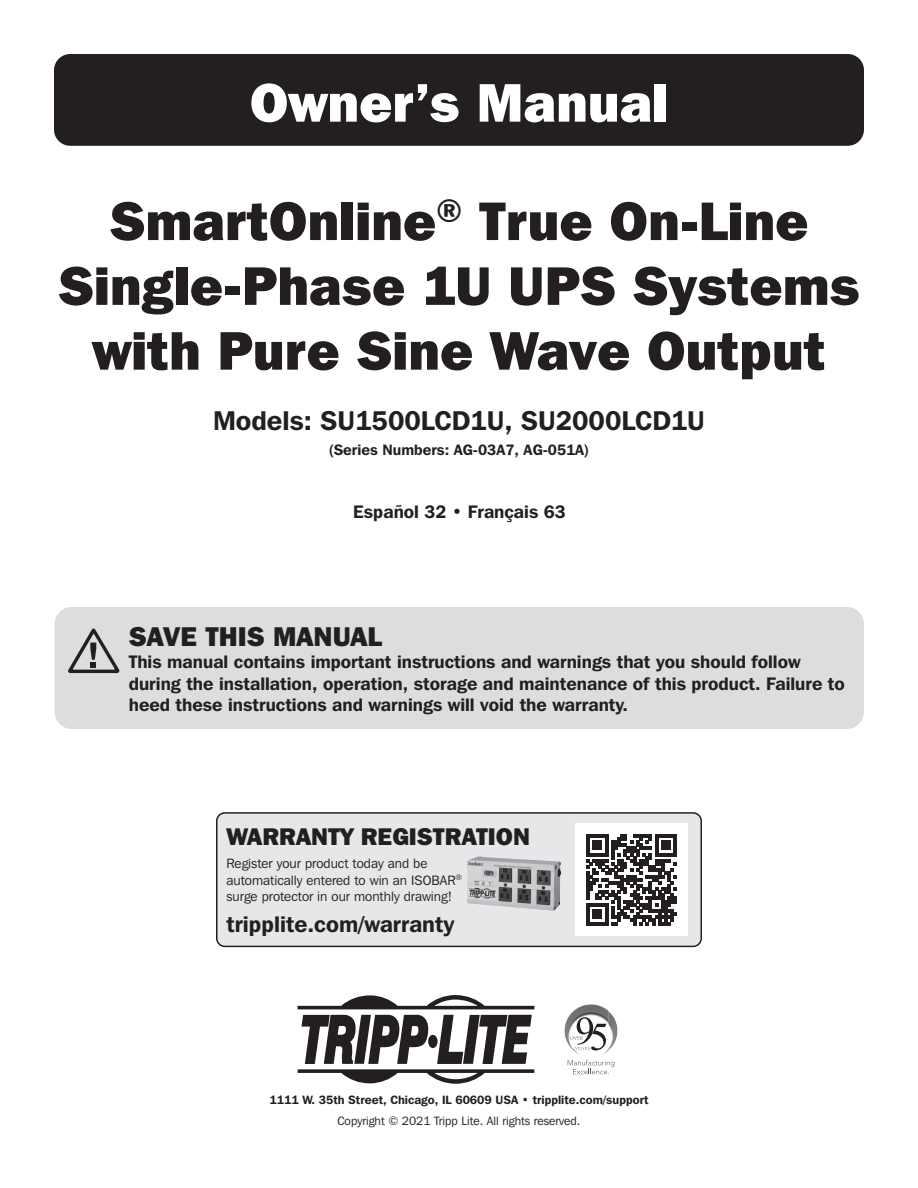
<style>
.page{position:relative;width:918px;height:1188px;background:#fff}
.page>*{position:absolute;margin:0;border:0;box-sizing:border-box;transform-origin:0 0}
.t1{font:800 54px/64.8px "Franklin Gothic IT Cby BT";color:#231f20;text-align:center}
.t2{font:800 54px "Franklin Gothic IT Cby BT";color:#fff}
.t3{font:600 27px "Franklin Gothic IT Cby BT";color:#231f20}
.t4{font:800 27px "Franklin Gothic IT Cby BT";color:#231f20}
.t5{font:800 24px "Franklin Gothic IT Cby BT";color:#231f20}
.t6{font:600 22.5px "Franklin Gothic IT Cby BT";color:#231f20}
.t7{font:600 18px/21.6px "Franklin Gothic IT Cby BT";color:#231f20}
.t8{font:600 15px "Franklin Gothic IT Cby BT";color:#231f20}
.t9{font:13.5px/16.2px "Franklin Gothic IT Cby BT";color:#231f20}
.t10{font:600 12px "Franklin Gothic IT Cby BT";color:#231f20}
.t11{font:12px "Franklin Gothic IT Cby BT";color:#231f20}
</style>
<div class="page">
<div style="left:54px;top:54px;width:810px;height:92px;background:#231f20;border-radius:16px"></div>
<div style="left:217px;top:813px;width:484px;height:133px;background:#e6e7e9;border-radius:8px"></div>
<div style="left:216px;top:812px;width:486px;height:135px;border:2px solid #231f20;border-radius:8px"></div>
<div style="left:575px;top:823px;width:113px;height:113px;background:#fff"></div>
<svg style="left:586px;top:834px;width:91px;height:91px"></svg>
<img style="left:467px;top:856px;width:32px;height:50px">
<svg style="left:298px;top:995px;width:236px;height:14px"></svg>
<svg style="left:298px;top:1015px;width:236px;height:69px"></svg>
<img style="left:568px;top:1004px;width:22px;height:14px">
<img style="left:609px;top:1016px;width:8px;height:34px">
<img style="left:573px;top:1050px;width:31px;height:5px">
<svg style="left:568px;top:1060px;width:46px;height:15px"></svg>
<svg style="left:570px;top:1017px;width:36px;height:33px"></svg>
<div style="left:55px;top:607px;width:809px;height:122px;background:#dcdddf;border-radius:17px"></div>
<svg style="left:68px;top:629px;width:51px;height:44px"></svg>
<p class="t2" style="left:250px;top:68px;width:420px">Owner’s Manual</p>
<p class="t1" style="left:58px;top:187px;width:803px">SmartOnline<sup>®</sup> True On-Line<br>Single-Phase 1U UPS Systems with Pure Sine Wave Output</p>
<p class="t3" style="left:213px;top:404px;width:493px">Models: SU1500LCD1U, SU2000LCD1U</p>
<p class="t8" style="left:329px;top:440px;width:262px">(Series Numbers: AG-03A7, AG-051A)</p>
<p class="t7" style="left:353px;top:500px;width:214px">Español 32 • Français 63</p>
<p class="t4" style="left:129px;top:620px;width:255px">SAVE THIS MANUAL</p>
<p class="t7" style="left:129px;top:651px;width:718px">This manual contains important instructions and warnings that you should follow during the installation, operation, storage and maintenance of this product. Failure to heed these instructions and warnings will void the warranty.</p>
<p class="t5" style="left:226px;top:822px;width:305px">WARRANTY REGISTRATION</p>
<p class="t9" style="left:226px;top:855px;width:237px">Register your product today and be automatically entered to win an ISOBAR<sup>® </sup>surge protector in our monthly drawing!</p>
<p class="t6" style="left:226px;top:910px;width:229px">tripplite.com/warranty</p>
<p class="t10" style="left:270px;top:1092px;width:380px">1111 W. 35th Street, Chicago, IL 60609 USA • tripplite.com/support</p>
<p class="t11" style="left:337px;top:1114px;width:245px">Copyright © 2021 Tripp Lite. All rights reserved.</p>
</div>
